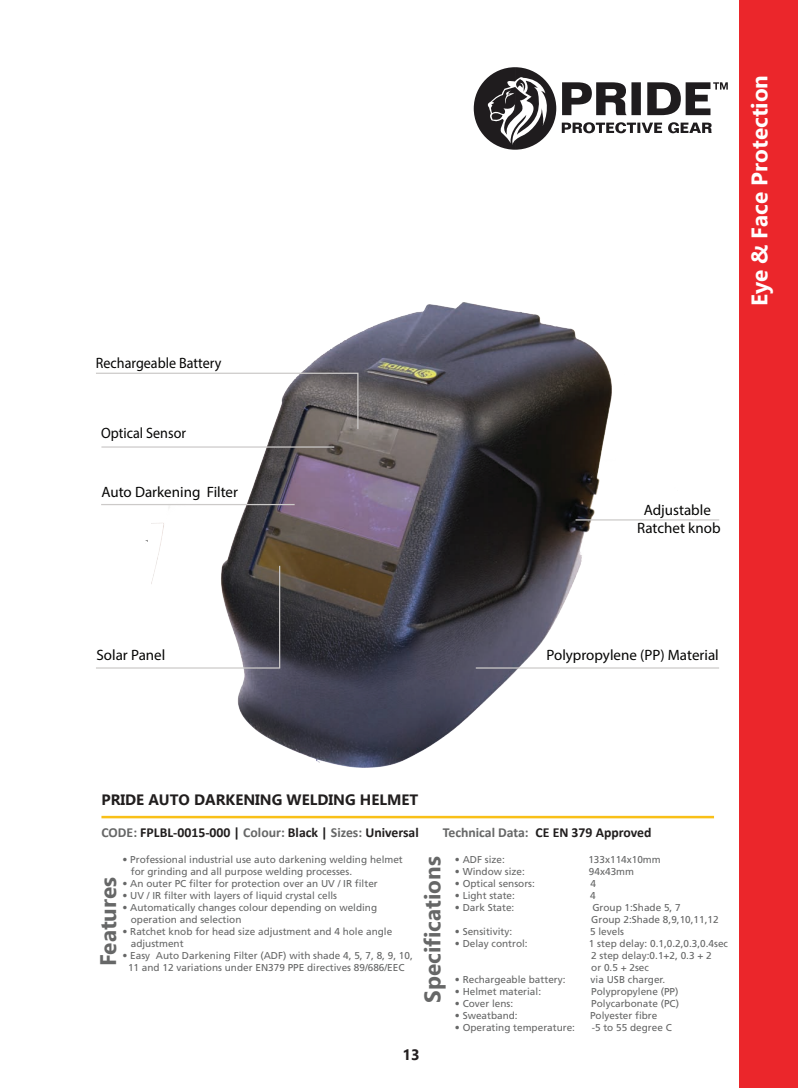
<style>
.page{position:relative;width:798px;height:1088px;background:#fff}
.page>*{position:absolute;margin:0;border:0;box-sizing:border-box;transform-origin:0 0}
.t1{font:700 22.5px "Ebrima";color:#666767}
.t2{font:700 22.5px "Ebrima";color:#fff}
.t3{font:15px/18px "Myriad Pro";color:#050504;text-align:center}
.t4{font:15px "Myriad Pro";color:#050504;scale:.94 1}
.t5{font:700 15px "Ebrima";color:#211e1e}
.t6{font:700 15px "Ebrima";color:#231f20}
.t7{font:700 13.75px "Calibri";color:#211e1e}
.t8{font:700 13.75px "Calibri";color:#666767}
.t9{font:10px/12px "Frutiger";color:#666767}
.s1{color:#666767}
</style>
<div class="page">
<img style="left:151px;top:302px;width:476px;height:517px">
<hr style="left:101px;top:504px;width:193px;height:1px;background:#cccac9">
<hr style="left:101px;top:446px;width:233px;height:2px;background:#cccac9">
<hr style="left:475px;top:667px;width:243px;height:2px;background:#cccac9">
<hr style="left:575px;top:519px;width:144px;height:1px;background:#cccac9">
<svg style="left:473px;top:67px;width:254px;height:83px"></svg>
<hr style="left:101px;top:816px;width:612px;height:2px;background:#f9c018">
<div style="left:739px;top:0;width:58px;height:1088px;background:#eb262b"></div>
<svg style="left:96px;top:372px;width:263px;height:58px"></svg>
<svg style="left:96px;top:564px;width:185px;height:105px"></svg>
<h2 class="t4" style="left:96px;top:353px;width:135px">Rechargeable Battery</h2>
<h2 class="t4" style="left:101px;top:424px;width:92px">Optical Sensor</h2>
<h2 class="t3" style="left:101px;top:482px;width:138px">Auto Darkening Filter</h2>
<h2 class="t3" style="left:96px;top:646px;width:70px">Solar Panel</h2>
<h1 class="t2" style="left:742px;top:306px;width:233px;rotate:-90deg">Eye &amp; Face Protection</h1>
<h2 class="t3" style="left:637px;top:501px;width:85px">Adjustable<br>Ratchet knob</h2>
<h2 class="t3" style="left:546px;top:646px;width:174px">Polypropylene (PP) Material</h2>
<h2 class="t5" style="left:101px;top:788px;width:318px">PRIDE AUTO DARKENING WELDING HELMET</h2>
<h3 class="t7" style="left:101px;top:823px;width:319px"><span class="s1">CODE:</span> FPLBL-0015-000 | <span class="s1">Colour:</span> Black | <span class="s1">Sizes:</span> Universal</h3>
<h3 class="t8" style="left:442px;top:823px;width:87px">Technical Data:</h3>
<h3 class="t7" style="left:535px;top:823px;width:117px">CE EN 379 Approved</h3>
<p class="t9" style="left:131px;top:853px;width:273px;text-indent:-8px">• Professional industrial use auto darkening welding helmet for grinding and all purpose welding processes.</p>
<p class="t9" style="left:122px;top:877px;width:257px">• An outer PC filter for protection over an UV / IR filter</p>
<p class="t9" style="left:122px;top:889px;width:216px">• UV / IR filter with layers of liquid crystal cells</p>
<p class="t9" style="left:131px;top:901px;width:248px;text-indent:-8px">• Automatically changes colour depending on welding operation and selection</p>
<p class="t9" style="left:131px;top:925px;width:263px;text-indent:-8px">• Ratchet knob for head size adjustment and 4 hole angle adjustment</p>
<p class="t9" style="left:122px;top:949px;width:292px;text-align:center">• Easy Auto Darkening Filter (ADF) with shade 4, 5, 7, 8, 9, 10,<br>11 and 12 variations under EN379 PPE directives 89/686/EEC</p>
<h1 class="t1" style="left:91px;top:966px;width:91px;rotate:-90deg">Features</h1>
<h1 class="t1" style="left:415px;top:1002px;width:148px;rotate:-90deg">Specifications</h1>
<h2 class="t6" style="left:402px;top:1044px;width:19px">13</h2>
<p class="t9" style="left:454px;top:853px;width:52px">• ADF size:</p>
<p class="t9" style="left:588px;top:853px;width:74px">133x114x10mm</p>
<p class="t9" style="left:454px;top:865px;width:72px">• Window size:</p>
<p class="t9" style="left:588px;top:865px;width:47px">94x43mm</p>
<p class="t9" style="left:454px;top:877px;width:82px">• Optical sensors:</p>
<p class="t9" style="left:590px;top:877px;width:7px">4</p>
<p class="t9" style="left:454px;top:889px;width:62px">• Light state:</p>
<p class="t9" style="left:590px;top:889px;width:7px">4</p>
<p class="t9" style="left:454px;top:901px;width:61px">• Dark State:</p>
<p class="t9" style="left:591px;top:901px;width:129px">Group 1:Shade 5, 7<br>Group 2:Shade 8,9,10,11,12</p>
<p class="t9" style="left:454px;top:925px;width:59px">• Sensitivity:</p>
<p class="t9" style="left:590px;top:925px;width:35px">5 levels</p>
<p class="t9" style="left:454px;top:937px;width:74px">• Delay control:</p>
<p class="t9" style="left:588px;top:937px;width:140px">1 step delay: 0.1,0.2,0.3,0.4sec<br>2 step delay:0.1+2, 0.3 + 2<br>or 0.5 + 2sec</p>
<p class="t9" style="left:454px;top:973px;width:112px">• Rechargeable battery:</p>
<p class="t9" style="left:590px;top:973px;width:76px">via USB charger.</p>
<p class="t9" style="left:454px;top:985px;width:88px">• Helmet material:</p>
<p class="t9" style="left:591px;top:985px;width:89px">Polypropylene (PP)</p>
<p class="t9" style="left:454px;top:997px;width:60px">• Cover lens:</p>
<p class="t9" style="left:591px;top:997px;width:89px">Polycarbonate (PC)</p>
<p class="t9" style="left:454px;top:1009px;width:64px">• Sweatband:</p>
<p class="t9" style="left:590px;top:1009px;width:69px">Polyester fibre</p>
<p class="t9" style="left:454px;top:1021px;width:122px">• Operating temperature:</p>
<p class="t9" style="left:591px;top:1021px;width:82px">-5 to 55 degree C</p>
</div>
